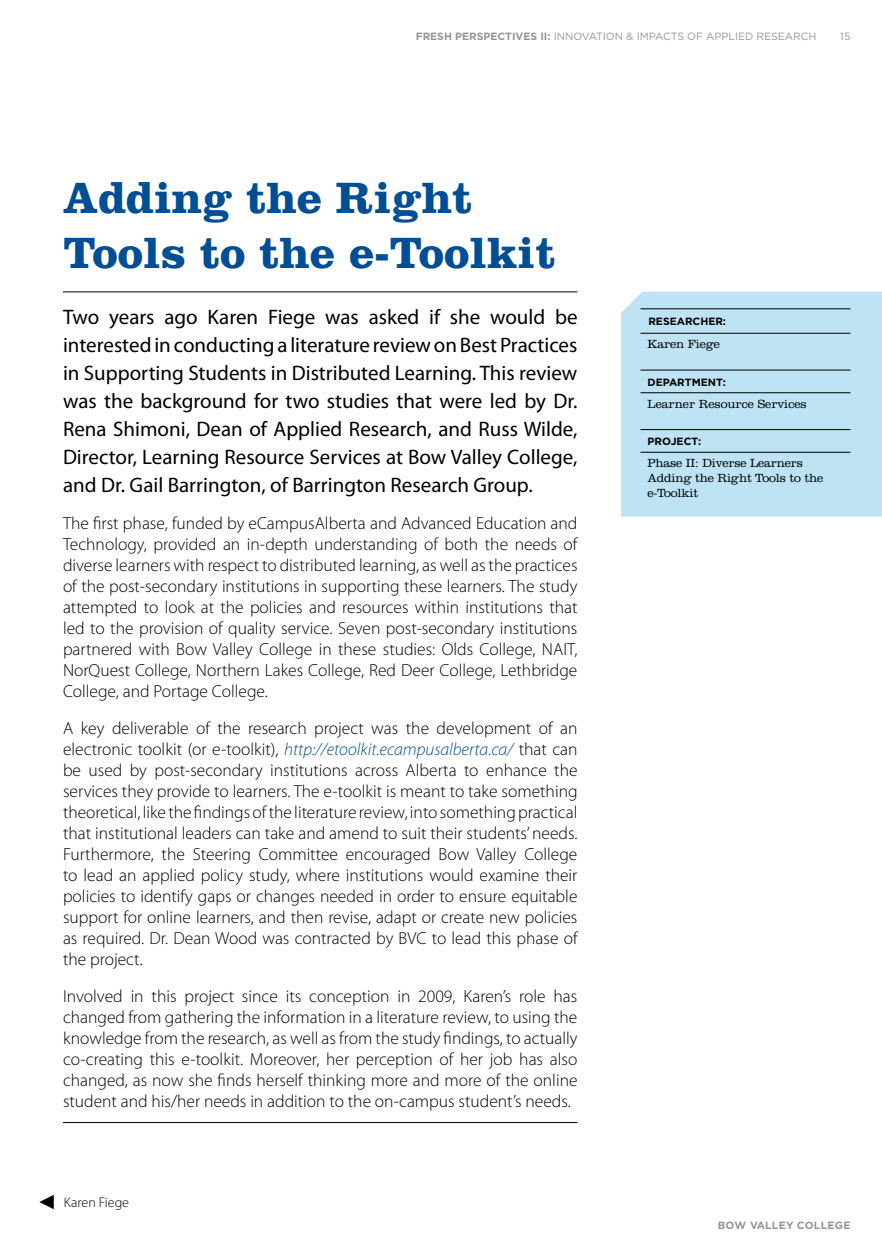
<style>
.page{position:relative;width:882px;height:1260px;background:#fff}
.page>*{position:absolute;margin:0;border:0;box-sizing:border-box;transform-origin:0 0}
.t1{font:700 45.5px/54.6px "Clarendon LT Std";color:#004e95}
.t2{font:21px/28px "Myriad Pro";color:#000;text-align:justify}
.t3{font:300 17.5px/21px "Myriad Pro";color:#000;text-align:justify}
.t4{font:300 14px "Myriad Pro";color:#000}
.t5{font:300 12.25px/14.7px "Clarendon LT Std";letter-spacing:-.01em;color:#000}
.t6{font:10.5px "Gotham";color:#939598}
.t7{font:700 10.5px "Gotham";color:#000}
.t8{font:700 10.5px "Gotham";letter-spacing:.025em;color:#939598}
.s1{font-weight:700}
.s2{font-style:italic;color:#004e95}
</style>
<div class="page">
<hr style="left:63px;top:1122px;width:515px;height:1px;background:#000">
<hr style="left:63px;top:292px;width:515px;height:1px;background:#000">
<div style="left:621px;top:292px;width:261px;height:225px;background:#bde3f5"></div>
<hr style="left:640px;top:309px;width:210px;height:1px;background:#000">
<hr style="left:640px;top:333px;width:210px;height:1px;background:#000">
<hr style="left:640px;top:370px;width:210px;height:1px;background:#000">
<hr style="left:640px;top:392px;width:210px;height:1px;background:#000">
<hr style="left:640px;top:429px;width:210px;height:1px;background:#000">
<hr style="left:640px;top:452px;width:210px;height:1px;background:#000">
<svg style="left:39px;top:1195px;width:15px;height:14px"></svg>
<p class="t6" style="left:416px;top:31px;width:402px"><span class="s1">FRESH PERSPECTIVES II:</span> INNOVATION &amp; IMPACTS OF APPLIED RESEARCH</p>
<p class="t6" style="left:840px;top:31px;width:12px">15</p>
<h1 class="t1" style="left:63px;top:170px;width:494px">Adding the Right<br>Tools to the e-Toolkit</h1>
<p class="t2" style="left:63px;top:303px;width:516px">Two years ago Karen Fiege was asked if she would be interested in conducting a literature review on Best Practices in Supporting Students in Distributed Learning. This review was the background for two studies that were led by Dr.<br>Rena Shimoni, Dean of Applied Research, and Russ Wilde, Director, Learning Resource Services at Bow Valley College, and Dr. Gail Barrington, of Barrington Research Group.</p>
<p class="t3" style="left:63px;top:513px;width:516px">The first phase, funded by eCampusAlberta and Advanced Education and Technology, provided an in-depth understanding of both the needs of diverse learners with respect to distributed learning, as well as the practices of the post-secondary institutions in supporting these learners. The study attempted to look at the policies and resources within institutions that led to the provision of quality service. Seven post-secondary institutions partnered with Bow Valley College in these studies: Olds College, NAIT, NorQuest College, Northern Lakes College, Red Deer College, Lethbridge College, and Portage College.</p>
<p class="t3" style="left:63px;top:717px;width:516px">A key deliverable of the research project was the development of an electronic toolkit (or e-toolkit), <span class="s2">http://etoolkit.ecampusalberta.ca/</span> that can be used by post-secondary institutions across Alberta to enhance the services they provide to learners. The e-toolkit is meant to take something theoretical, like the findings of the literature review, into something practical that institutional leaders can take and amend to suit their students’ needs.<br>Furthermore, the Steering Committee encouraged Bow Valley College to lead an applied policy study, where institutions would examine their policies to identify gaps or changes needed in order to ensure equitable support for online learners, and then revise, adapt or create new policies as required. Dr. Dean Wood was contracted by BVC to lead this phase of the project.</p>
<p class="t3" style="left:63px;top:985px;width:516px">Involved in this project since its conception in 2009, Karen’s role has changed from gathering the information in a literature review, to using the knowledge from the research, as well as from the study findings, to actually co-creating this e-toolkit. Moreover, her perception of her job has also changed, as now she finds herself thinking more and more of the online student and his/her needs in addition to the on-campus student’s needs.</p>
<p class="t4" style="left:64px;top:1194px;width:67px">Karen Fiege</p>
<p class="t7" style="left:648px;top:316px;width:79px">RESEARCHER:</p>
<p class="t5" style="left:648px;top:337px;width:74px">Karen Fiege</p>
<p class="t7" style="left:648px;top:376px;width:9px">DEPART</p>
<p class="t7" style="left:692px;top:376px;width:36px">MENT:</p>
<p class="t5" style="left:648px;top:396px;width:161px">Learner Resource Services</p>
<p class="t7" style="left:648px;top:435px;width:37px">PROJECT</p>
<p class="t7" style="left:698px;top:435px;width:5px">:</p>
<p class="t5" style="left:648px;top:456px;width:177px">Phase II: Diverse Learners<br>Adding the Right Tools to the e-Toolkit</p>
<p class="t8" style="left:718px;top:1219px;width:134px">BOW VALLEY COLLEGE</p>
</div>
